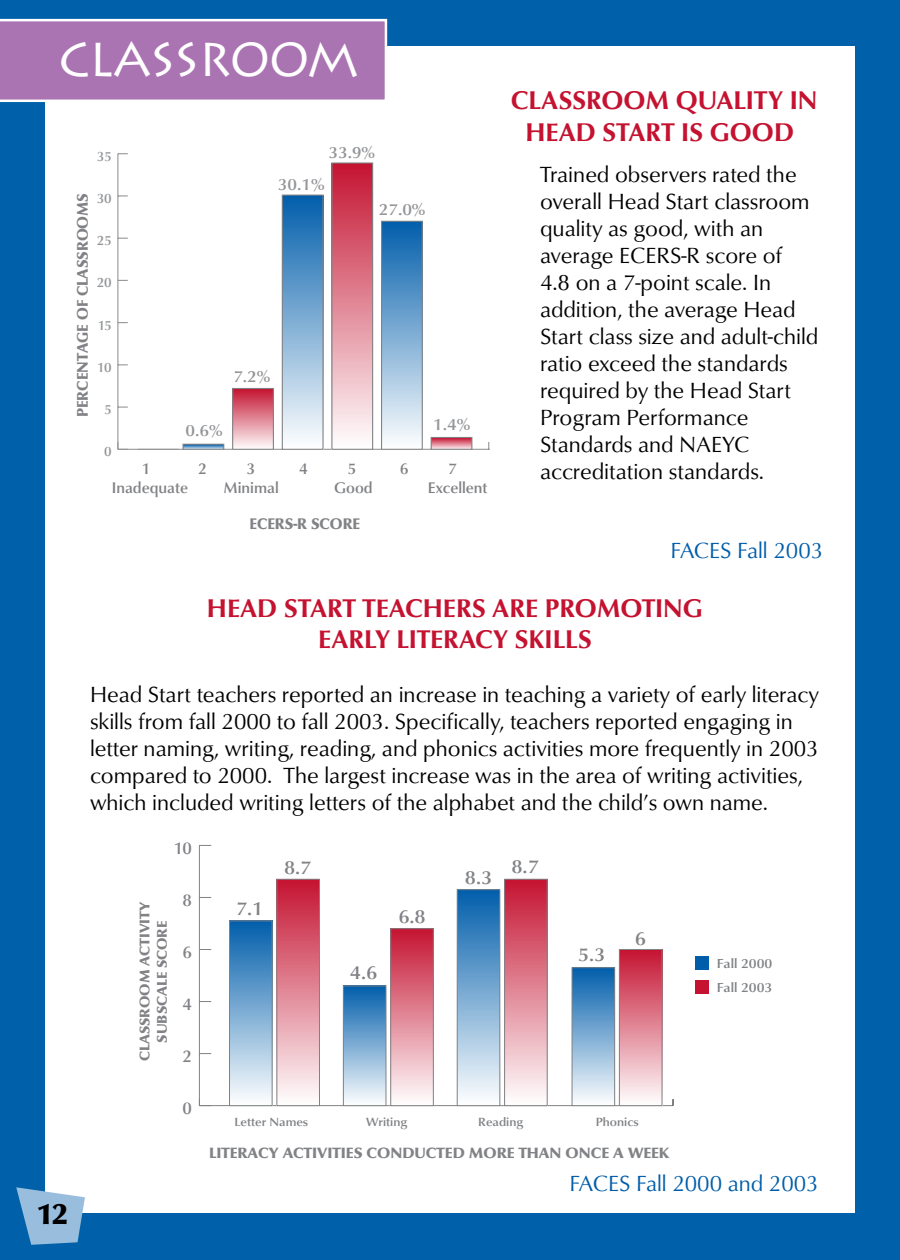
<style>
.page{position:relative;width:900px;height:1260px;background:#0060a9}
.page>*{position:absolute;margin:0;border:0;box-sizing:border-box;transform-origin:0 0}
.t1{font:47.5px "Lithos Pro";color:#fff}
.t2{font:30px "URW Classico Blac";color:#000}
.t3{font:700 26.25px/31.5px "URW Classico T";color:#c41230;text-align:center}
.t4{font:22.5px/27px "URW Classico T";color:#000}
.t5{font:22.5px "URW Classico T";color:#005daa}
.t6{font:500 19.25px "URW Classico";color:#808285;scale:1.06 1}
.t7{font:500 17.25px "URW Classico";color:#808285}
.t8{font:500 16.5px "URW Classico";color:#939598;scale:1.06 1}
.t9{font:500 16px "URW Classico";color:#808285}
.t10{font:15.75px "URW Classico Blac";color:#808285}
.t11{font:500 15.75px "URW Classico";color:#808285}
.t12{font:15.25px "URW Classico Blac";color:#808285;scale:1.06 1}
.t13{font:14.25px/17.2px "URW Classico Blac";color:#808285;text-align:center;scale:1.06 1}
.t14{font:500 13.75px "URW Classico";color:#939598}
.t15{font:500 13.5px/24px "URW Classico";color:#808285;scale:1.06 1}
.t16{font:500 12.25px "URW Classico";color:#808285;scale:1.06 1}
</style>
<div class="page">
<div style="left:45px;top:46px;width:810px;height:1166px;background:#fff"></div>
<svg style="left:16px;top:1187px;width:69px;height:58px"></svg>
<hr style="left:118px;top:449px;width:372px;height:1px;background:#939598">
<hr style="left:117px;top:154px;width:1px;height:295px;background:#939598">
<svg style="left:117px;top:442px;width:11px;height:8px"></svg>
<svg style="left:433px;top:439px;width:37px;height:9px"></svg>
<div style="left:431px;top:437px;width:41px;height:13px;border:1px solid #808285"></div>
<div style="left:382px;top:221px;width:40px;height:228px;background:linear-gradient(to bottom,#015eab,#fdfefe)"></div>
<div style="left:381px;top:221px;width:42px;height:229px;border:1px solid #808285"></div>
<div style="left:332px;top:163px;width:41px;height:286px;background:linear-gradient(to bottom,#c41331,#fffefe)"></div>
<div style="left:331px;top:162px;width:42px;height:288px;border:1px solid #808285"></div>
<div style="left:282px;top:195px;width:41px;height:254px;background:linear-gradient(to bottom,#025eab,#fdfefe)"></div>
<div style="left:282px;top:195px;width:42px;height:255px;border:1px solid #808285"></div>
<div style="left:233px;top:388px;width:40px;height:61px;background:linear-gradient(to bottom,#c41230,#fefafb)"></div>
<div style="left:232px;top:388px;width:42px;height:62px;border:1px solid #808285"></div>
<svg style="left:185px;top:446px;width:37px;height:2px"></svg>
<div style="left:183px;top:444px;width:41px;height:6px;border:1px solid #808285"></div>
<hr style="left:199px;top:1105px;width:474px;height:1px;background:#808285">
<hr style="left:199px;top:845px;width:1px;height:261px;background:#808285">
<div style="left:619px;top:950px;width:43px;height:156px;background:linear-gradient(to bottom,#c41432,#fffdfd)"></div>
<div style="left:619px;top:949px;width:44px;height:157px;border:1px solid #808285"></div>
<div style="left:572px;top:968px;width:43px;height:138px;background:linear-gradient(to bottom,#025eab,#fcfdfe)"></div>
<div style="left:572px;top:967px;width:43px;height:139px;border:1px solid #808285"></div>
<div style="left:505px;top:879px;width:42px;height:227px;background:linear-gradient(to bottom,#c41331,#fff)"></div>
<div style="left:504px;top:879px;width:44px;height:227px;border:1px solid #808285"></div>
<div style="left:457px;top:890px;width:43px;height:216px;background:linear-gradient(to bottom,#025eab,#fdfefe)"></div>
<div style="left:457px;top:889px;width:43px;height:217px;border:1px solid #808285"></div>
<div style="left:391px;top:929px;width:42px;height:177px;background:linear-gradient(to bottom,#c41432,#fff)"></div>
<div style="left:390px;top:928px;width:44px;height:178px;border:1px solid #808285"></div>
<div style="left:343px;top:986px;width:43px;height:120px;background:linear-gradient(to bottom,#025eab,#fcfdfe)"></div>
<div style="left:343px;top:985px;width:43px;height:121px;border:1px solid #808285"></div>
<div style="left:277px;top:879px;width:42px;height:227px;background:linear-gradient(to bottom,#c41331,#fff)"></div>
<div style="left:276px;top:879px;width:44px;height:227px;border:1px solid #808285"></div>
<div style="left:230px;top:921px;width:42px;height:185px;background:linear-gradient(to bottom,#025eab,#feffff)"></div>
<div style="left:229px;top:920px;width:44px;height:186px;border:1px solid #808285"></div>
<div style="left:695px;top:956px;width:14px;height:13px;background:#005daa"></div>
<div style="left:695px;top:980px;width:14px;height:14px;background:#c41230"></div>
<svg style="left:0;top:19px;width:387px;height:83px;background:#af7cb6"></svg>
<p class="t1" style="left:58px;top:33px;width:65px">CLASSROOM</p>
<p class="t10" style="left:73px;top:417px;width:225px;rotate:-90deg">PERCENTAGE OF CLASSROOMS</p>
<p class="t14" style="left:97px;top:148px;width:17px">35</p>
<p class="t14" style="left:97px;top:190px;width:17px">30</p>
<p class="t14" style="left:97px;top:232px;width:17px">25</p>
<p class="t14" style="left:97px;top:275px;width:17px">20</p>
<p class="t14" style="left:98px;top:317px;width:16px">15</p>
<p class="t14" style="left:97px;top:359px;width:16px">10</p>
<p class="t14" style="left:104px;top:401px;width:9px">5</p>
<p class="t14" style="left:104px;top:443px;width:9px">0</p>
<p class="t8" style="left:329px;top:143px;width:46px">33.9%</p>
<p class="t8" style="left:278px;top:175px;width:46px">30.1%</p>
<p class="t8" style="left:379px;top:200px;width:46px">27.0%</p>
<p class="t8" style="left:233px;top:367px;width:36px">7.2%</p>
<p class="t8" style="left:186px;top:420px;width:36px">0.6%</p>
<p class="t8" style="left:433px;top:414px;width:36px">1.4%</p>
<p class="t9" style="left:142px;top:459px;width:10px">1</p>
<p class="t9" style="left:198px;top:459px;width:10px">2</p>
<p class="t9" style="left:247px;top:459px;width:10px">3</p>
<p class="t9" style="left:299px;top:459px;width:10px">4</p>
<p class="t9" style="left:347px;top:459px;width:10px">5</p>
<p class="t9" style="left:400px;top:459px;width:10px">6</p>
<p class="t9" style="left:448px;top:459px;width:10px">7</p>
<p class="t11" style="left:112px;top:478px;width:78px">Inadequate</p>
<p class="t11" style="left:224px;top:478px;width:57px">Minimal</p>
<p class="t11" style="left:334px;top:478px;width:40px">Good</p>
<p class="t11" style="left:428px;top:478px;width:61px">Excellent</p>
<p class="t10" style="left:250px;top:514px;width:112px">ECERS-R SCORE</p>
<p class="t3" style="left:511px;top:85px;width:308px">CLASSROOM QUALITY IN<br>HEAD START IS GOOD</p>
<p class="t4" style="left:540px;top:161px;width:280px">Trained observers rated the overall Head Start classroom quality as good, with an average ECERS-R score of<br>4.8 on a 7-point scale. In addition, the average Head<br>Start class size and adult-child ratio exceed the standards required by the Head Start<br>Program Performance<br>Standards and NAEYC accreditation standards.</p>
<p class="t5" style="left:670px;top:537px;width:154px">FACES Fall 2003</p>
<p class="t3" style="left:318px;top:592px;width:380px;text-align:left;text-indent:138px">RS ARE PROMOTING<br>EARLY LITERACY SKILLS</p>
<p class="t4" style="left:90px;top:681px;width:730px">Head Start teachers reported an increase in teaching a variety of early literacy skills from fall 2000 to fall 2003. Specifically, teachers reported engaging in letter naming, writing, reading, and phonics activities more frequently in 2003 compared to 2000. The largest increase was in the area of writing activities, which included writing letters of the alphabet and the child’s own name.</p>
<p class="t3" style="left:207px;top:592px;width:173px">HEAD START TEACHE</p>
<p class="t2" style="left:37px;top:1196px;width:33px">12</p>
<p class="t7" style="left:174px;top:838px;width:20px">10</p>
<p class="t13" style="left:136px;top:1061px;width:152px;rotate:-90deg">CLASSROOM ACTIVITY<br>SUBSCALE SCORE</p>
<p class="t7" style="left:183px;top:890px;width:11px">8</p>
<p class="t7" style="left:183px;top:942px;width:11px">6</p>
<p class="t7" style="left:183px;top:994px;width:11px">4</p>
<p class="t7" style="left:183px;top:1046px;width:11px">2</p>
<p class="t7" style="left:183px;top:1098px;width:11px">0</p>
<p class="t6" style="left:236px;top:897px;width:27px">7.1</p>
<p class="t6" style="left:284px;top:856px;width:27px">8.7</p>
<p class="t6" style="left:350px;top:961px;width:27px">4.6</p>
<p class="t6" style="left:398px;top:905px;width:27px">6.8</p>
<p class="t6" style="left:465px;top:866px;width:27px">8.3</p>
<p class="t6" style="left:511px;top:855px;width:27px">8.7</p>
<p class="t6" style="left:578px;top:943px;width:27px">5.3</p>
<p class="t6" style="left:635px;top:927px;width:12px">6</p>
<p class="t15" style="left:717px;top:952px;width:54px">Fall 2000<br>Fall 2003</p>
<p class="t16" style="left:235px;top:1114px;width:71px">Letter Names</p>
<p class="t16" style="left:366px;top:1114px;width:40px">Writing</p>
<p class="t16" style="left:478px;top:1114px;width:44px">Reading</p>
<p class="t16" style="left:596px;top:1114px;width:42px">Phonics</p>
<p class="t12" style="left:209px;top:1143px;width:436px">LITERACY ACTIVITIES CONDUCTED MORE THAN ONCE A WEEK</p>
<p class="t5" style="left:569px;top:1170px;width:251px">FACES Fall 2000 and 2003</p>
</div>
